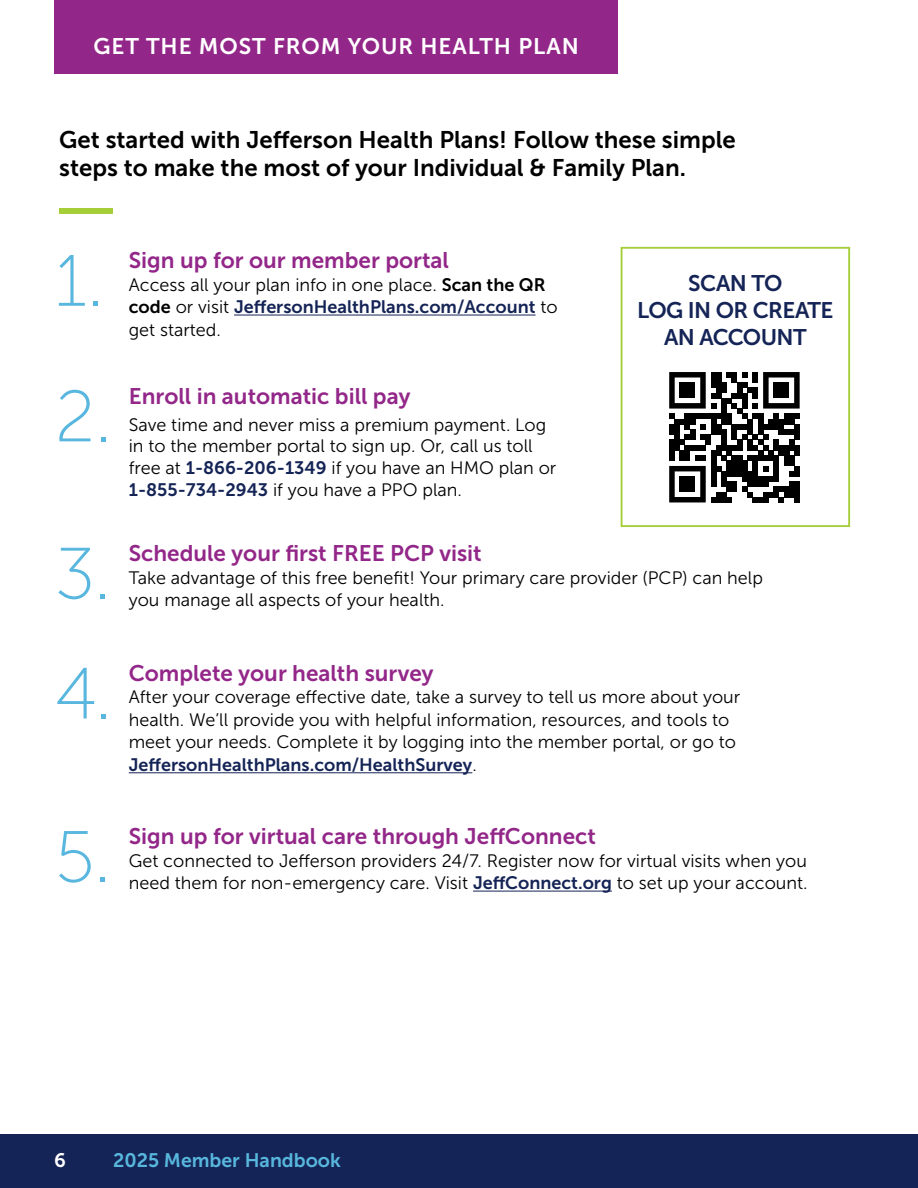
<style>
.page{position:relative;width:918px;height:1188px;background:#fff}
.page>*{position:absolute;margin:0;border:0;box-sizing:border-box;transform-origin:0 0}
.t1{font:72.6px/135.6px "Museo Sans 100";color:#59b7df}
.Body-P{font:24px/28.8px "Museo Sans 700";color:#000}
.Body-Purple_Subheads-P{font:22.5px "Museo Sans 700";color:#932789}
.Section_Header-H1{font:22.5px "Museo Sans 700";letter-spacing:.04em;color:#fff}
.t2{font:22.5px/27px "Museo Sans 700";letter-spacing:-.03em;color:#152456;text-align:center}
.t3{font:19.5px "Museo Sans 700";color:#58b7dd}
.t4{font:19.5px "Museo Sans 700";color:#fff}
.Body-P-2{font:18px/22.5px "Museo Sans 300";color:#000}
.s1{font-family:"Museo Sans 700"}
.s2{font-family:"Museo Sans 700";color:#152456}
</style>
<div class="page">
<div style="left:0;top:1134px;width:918px;height:54px;background:#152456"></div>
<div style="left:55px;top:0;width:563px;height:74px;background:#932789"></div>
<div style="left:59px;top:209px;width:54px;height:5px;background:#a6ce39"></div>
<svg style="left:669px;top:372px;width:131px;height:130px"></svg>
<div style="left:680px;top:382px;width:15px;height:16px;background:#000"></div>
<div style="left:774px;top:382px;width:15px;height:16px;background:#000"></div>
<div style="left:680px;top:476px;width:15px;height:16px;background:#000"></div>
<hr style="left:234px;top:315px;width:302px;height:1px;background:#152456">
<hr style="left:129px;top:772px;width:343px;height:1px;background:#152456">
<hr style="left:473px;top:891px;width:139px;height:1px;background:#152456">
<div style="left:621px;top:247px;width:229px;height:280px;border:2px solid #a6ce39"></div>
<h1 class="Section_Header-H1" style="left:94px;top:34px;width:487px">GET THE MOST FROM YOUR HEALTH PLAN</h1>
<p class="Body-P" style="left:59px;top:125px;width:678px">Get started with Jefferson Health Plans! Follow these simple steps to make the most of your Individual &amp; Family Plan.</p>
<h1 class="t1" style="left:55px;top:214px;width:59px">1.<br>2.</h1>
<h1 class="t1" style="left:55px;top:514px;width:59px;line-height:120px">3.<br>4.</h1>
<h1 class="t1" style="left:55px;top:790px;width:58px">5.</h1>
<p class="Body-Purple_Subheads-P" style="left:129px;top:248px;width:322px">Sign up for our member portal</p>
<p class="Body-P-2" style="left:129px;top:273px;width:430px">Access all your plan info in one place. <span class="s1">Scan the QR code</span> or visit <span class="s2">JeffersonHealthPlans.com/Account</span> to get started.</p>
<p class="Body-Purple_Subheads-P" style="left:129px;top:384px;width:283px">Enroll in automatic bill pay</p>
<p class="Body-P-2" style="left:129px;top:414px;width:429px;line-height:21.6px">Save time and never miss a premium payment. Log in to the member portal to sign up. Or, call us toll free at <span class="s2">1-866-206-1349</span> if you have an HMO plan or <span class="s2">1-855-734-2943</span> if you have a PPO plan.</p>
<p class="t2" style="left:637px;top:270px;width:198px">SCAN TO<br>LOG IN OR CREATE<br>AN ACCOUNT</p>
<p class="Body-Purple_Subheads-P" style="left:129px;top:541px;width:354px">Schedule your first FREE PCP visit</p>
<p class="Body-P-2" style="left:129px;top:566px;width:636px">Take advantage of this free benefit! Your primary care provider (PCP) can help you manage all aspects of your health.</p>
<p class="Body-Purple_Subheads-P" style="left:129px;top:661px;width:306px">Complete your health survey</p>
<p class="Body-P-2" style="left:129px;top:686px;width:613px">After your coverage effective date, take a survey to tell us more about your health. We’ll provide you with helpful information, resources, and tools to meet your needs. Complete it by logging into the member portal, or go to <span class="s2">JeffersonHealthPlans.com/HealthSurvey</span>.</p>
<p class="Body-Purple_Subheads-P" style="left:129px;top:824px;width:469px">Sign up for virtual care through JeffConnect</p>
<p class="Body-P-2" style="left:129px;top:849px;width:680px">Get connected to Jefferson providers 24/7. Register now for virtual visits when you need them for non-emergency care. Visit <span class="s2">JeffConnect.org</span> to set up your account.</p>
<p class="t4" style="left:54px;top:1150px;width:13px">6</p>
<p class="t3" style="left:113px;top:1150px;width:229px">2025 Member Handbook</p>
</div>
